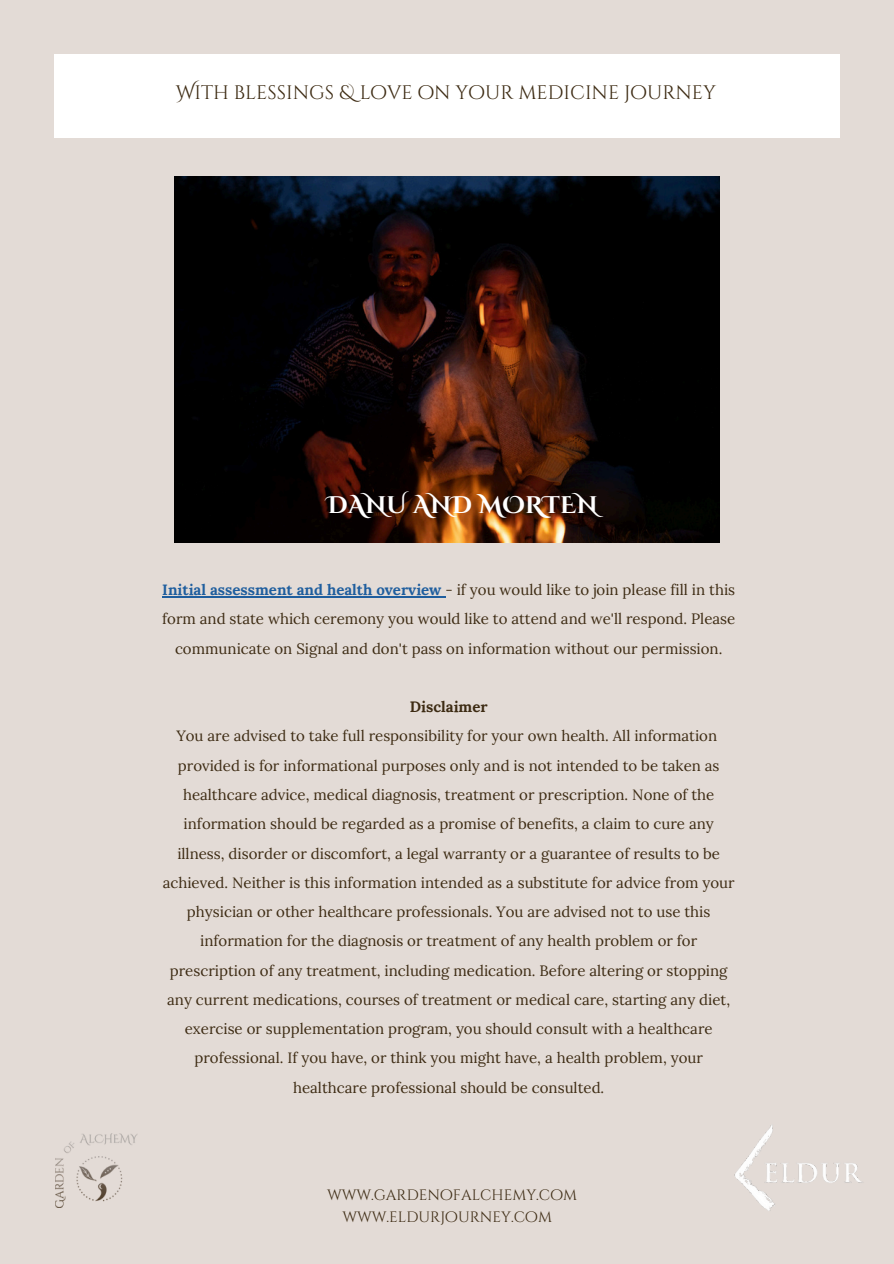
<style>
.page{position:relative;width:894px;height:1264px;background:#fff}
.page>*{position:absolute;margin:0;border:0;box-sizing:border-box;transform-origin:0 0}
.t1{font:700 24px "Cinzel Decorative";letter-spacing:.015em;color:#fff}
.t2{font:19.5px "Cinzel Decorative";color:#3d2b13}
.t3{font:15px/29.2px "Lora";color:#3d2b13;text-align:center}
.t4{font:15px "Cinzel Decorative";color:#3d2b13}
.t5{font:700 15px "Lora";color:#3d2b13}
.s1{font-weight:700;color:#1f5e9e}
</style>
<div class="page">
<div style="left:0;top:0;width:893px;height:1263px;background:#e3dbd6"></div>
<img style="left:174px;top:176px;width:545px;height:366px">
<div style="left:54px;top:54px;width:785px;height:83px;background:#fff"></div>
<img style="left:55px;top:1133px;width:83px;height:74px">
<hr style="left:162px;top:596px;width:283px;height:1px;background:#1f5e9e">
<img style="left:734px;top:1125px;width:129px;height:86px">
<p class="t2" style="left:176px;top:80px;width:541px">With blessings &amp; love on your medicine journey</p>
<h2 class="t1" style="left:327px;top:489px;width:272px">DANU AND MORTEN</h2>
<p class="t3" style="left:162px;top:575px;width:574px"><span class="s1">Initial assessment and health overview</span> - if you would like to join please fill in this form and state which ceremony you would like to attend and we'll respond. Please communicate on Signal and don't pass on information without our permission.</p>
<h1 class="t5" style="left:409px;top:697px;width:79px">Disclaimer</h1>
<p class="t3" style="left:176px;top:721px;width:542px">You are advised to take full responsibility for your own health. All information</p>
<p class="t3" style="left:163px;top:750px;width:573px">provided is for informational purposes only and is not intended to be taken as healthcare advice, medical diagnosis, treatment or prescription. None of the information should be regarded as a promise of benefits, a claim to cure any illness, disorder or discomfort, a legal warranty or a guarantee of results to be achieved. Neither is this information intended as a substitute for advice from your physician or other healthcare professionals. You are advised not to use this information for the diagnosis or treatment of any health problem or for prescription of any treatment, including medication. Before altering or stopping any current medications, courses of treatment or medical care, starting any diet, exercise or supplementation program, you should consult with a healthcare professional. If you have, or think you might have, a health problem, your healthcare professional should be consulted.</p>
<p class="t4" style="left:327px;top:1185px;width:251px">www.gardenofalchemy.com</p>
<p class="t4" style="left:342px;top:1206px;width:211px">www.eldurjourney.com</p>
</div>
